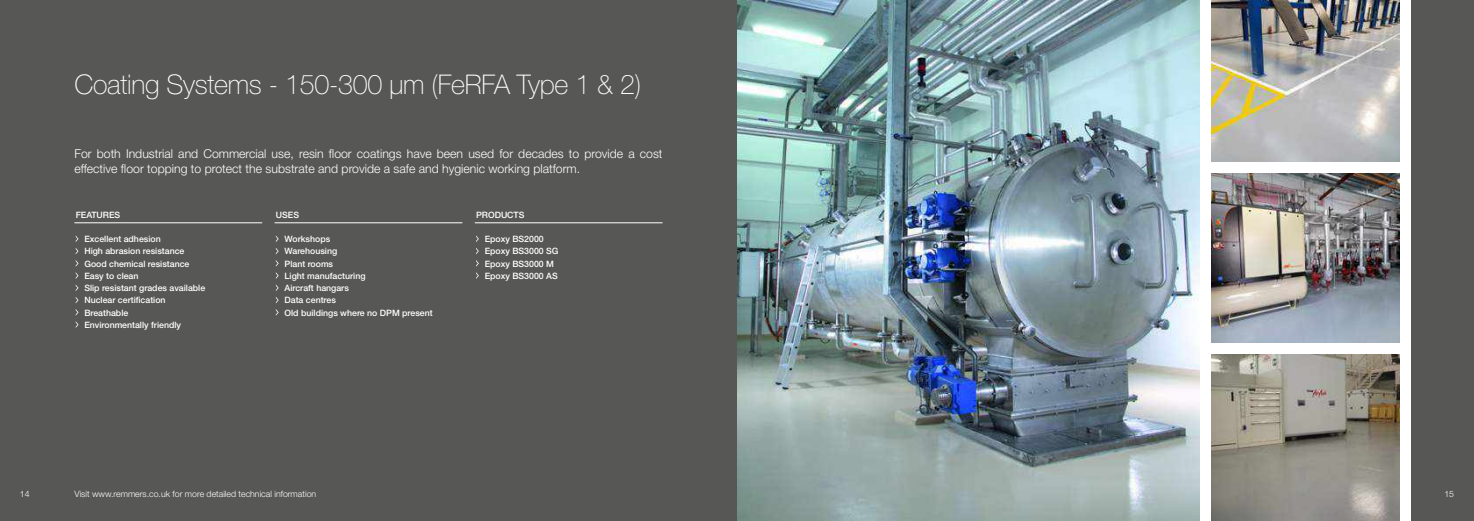
<style>
.page{position:relative;width:1474px;height:521px;background:#fff}
.page>*{position:absolute;margin:0;border:0;box-sizing:border-box;transform-origin:0 0}
.t1{font:100 27.12px "Helvetica Neue LT Pro";letter-spacing:-.01em;color:#fff}
.t2{font:300 12.25px/15.8px "Helvetica Neue LT Pro";color:#fff}
.t3{font:500 8.75px/12.2px "Helvetica Neue LT Pro";color:#fff}
.t4{font:300 8.75px "Helvetica Neue LT Pro";color:#fff}
</style>
<div class="page">
<div style="left:1411px;top:0;width:62px;height:521px;background:#575756"></div>
<img style="left:737px;top:0;width:462px;height:521px">
<img style="left:1211px;top:0;width:188px;height:161px">
<img style="left:1211px;top:174px;width:188px;height:168px">
<img style="left:1211px;top:355px;width:188px;height:166px">
<div style="left:0;top:0;width:737px;height:521px;background:#575756"></div>
<hr style="left:74px;top:223px;width:188px;height:1px;background:#fff">
<svg style="left:76px;top:260px;width:3px;height:31px"></svg>
<svg style="left:76px;top:309px;width:3px;height:19px"></svg>
<hr style="left:274px;top:223px;width:188px;height:1px;background:#fff">
<svg style="left:276px;top:260px;width:3px;height:31px"></svg>
<svg style="left:276px;top:309px;width:3px;height:7px"></svg>
<hr style="left:475px;top:223px;width:187px;height:1px;background:#fff">
<svg style="left:476px;top:260px;width:3px;height:19px"></svg>
<h1 class="t1" style="left:74px;top:69px;width:568px">Coating Systems - 150-300 µm (FeRFA Type 1 &amp; 2)</h1>
<h2 class="t2" style="left:74px;top:145px;width:589px">For both Industrial and Commercial use, resin floor coatings have been used for decades to provide a cost effective floor topping to protect the substrate and provide a safe and hygienic working platform.</h2>
<p class="t3" style="left:76px;top:208px;width:46px">FEATURES</p>
<p class="t3" style="left:84px;top:233px;width:122px">Excellent adhesion<br>High abrasion resistance<br>Good chemical resistance<br>Easy to clean<br>Slip resistant grades available<br>Nuclear certification<br>Breathable<br>Environmentally friendly</p>
<p class="t3" style="left:276px;top:208px;width:25px">USES</p>
<p class="t3" style="left:284px;top:233px;width:150px">Workshops<br>Warehousing<br>Plant rooms<br>Light manufacturing<br>Aircraft hangars<br>Data centres<br>Old buildings where no DPM present</p>
<p class="t3" style="left:476px;top:208px;width:50px">PRODUCTS</p>
<p class="t3" style="left:484px;top:233px;width:75px">Epoxy BS2000<br>Epoxy BS3000 SG<br>Epoxy BS3000 M<br>Epoxy BS3000 AS</p>
<p class="t4" style="left:20px;top:489px;width:11px">14</p>
<p class="t4" style="left:74px;top:489px;width:243px">Visit www.remmers.co.uk for more detailed technical information</p>
<p class="t4" style="left:1444px;top:489px;width:11px">15</p>
</div>
